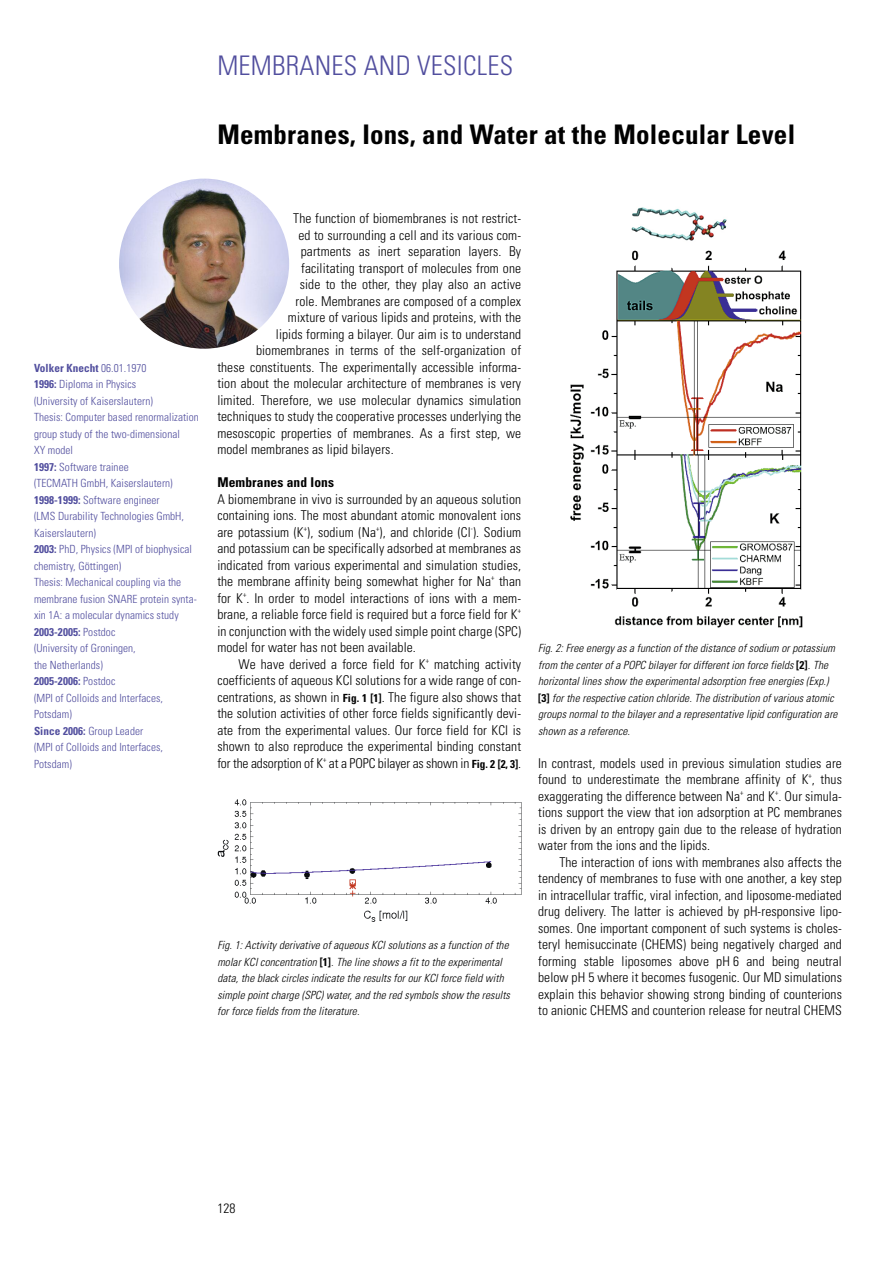
<style>
.page{position:relative;width:893px;height:1263px;background:#fff}
.page>*{position:absolute;margin:0;border:0;box-sizing:border-box;transform-origin:0 0}
.t1{font:700 condensed 27px "Univers";letter-spacing:.01em;color:#000}
.t2{font:300 condensed 27px "Univers";letter-spacing:.01em;color:#514e9e}
.t3{font:300 condensed 13.5px/16.5px "Univers";letter-spacing:.01em;color:#000;text-align:justify}
.t4{font:700 condensed 13.5px "Univers";letter-spacing:.01em;color:#000}
.t5{font:italic 300 condensed 11.25px/16.5px "Univers";letter-spacing:.01em;color:#000}
.t6{font:300 condensed 11.25px/16.5px "Univers";letter-spacing:.005em;color:#514e9e}
.s1{font-weight:700}
.s2{font-weight:700;font-size:11.25px}
.s3{font-weight:700;font-style:normal}
</style>
<div class="page">
<img style="left:119px;top:179px;width:170px;height:170px;border-radius:50%">
<img style="left:217px;top:799px;width:304px;height:123px">
<img style="left:570px;top:207px;width:233px;height:421px">
<h1 class="t2" style="left:217px;top:55px;width:297px">MEMBRANES AND VESICLES</h1>
<h1 class="t1" style="left:217px;top:125px;width:579px">Membranes, Ions, and Water at the Molecular Level</h1>
<p class="t6" style="left:34px;top:360px;width:166px"><span class="s1">Volker Knecht</span> 06.01.1970<br><span class="s1">1996:</span> Diploma in Physics<br>(University of Kaiserslautern)<br>Thesis: Computer based renormalization group study of the two-dimensional<br>XY model<br><span class="s1">1997:</span> Software trainee<br>(TECMATH GmbH, Kaiserslautern)<br><span class="s1">1998-1999:</span> Software engineer<br>(LMS Durability Technologies GmbH,<br>Kaiserslautern)<br><span class="s1">2003:</span> PhD, Physics (MPI of biophysical chemistry, Göttingen)<br>Thesis: Mechanical coupling via the membrane fusion SNARE protein synta&shy;xin 1A: a molecular dynamics study<br><span class="s1">2003-2005:</span> Postdoc<br>(University of Groningen,<br>the Netherlands)<br><span class="s1">2005-2006:</span> Postdoc<br>(MPI of Colloids and Interfaces,<br>Potsdam)<br><span class="s1">Since 2006:</span> Group Leader<br>(MPI of Colloids and Interfaces,<br>Potsdam)</p>
<p class="t3" style="left:293px;top:211px;width:229px">The function of biomembranes is not restrict-</p>
<p class="t3" style="left:298px;top:228px;width:224px">ed to surrounding a cell and its various com-</p>
<p class="t3" style="left:301px;top:244px;width:222px">partments as inert separation layers. By</p>
<p class="t3" style="left:301px;top:261px;width:221px">facilitating transport of molecules from one</p>
<p class="t3" style="left:300px;top:277px;width:223px">side to the other, they play also an active</p>
<p class="t3" style="left:296px;top:294px;width:227px">role. Membranes are composed of a complex</p>
<p class="t3" style="left:288px;top:310px;width:235px">mixture of various lipids and proteins, with the</p>
<p class="t3" style="left:276px;top:327px;width:247px">lipids forming a bilayer. Our aim is to understand</p>
<p class="t3" style="left:256px;top:343px;width:267px">biomembranes in terms of the self-organization of</p>
<p class="t3" style="left:217px;top:360px;width:305px">these constituents. The experimentally accessible informa-</p>
<p class="t3" style="left:217px;top:376px;width:305px">tion about the molecular architecture of membranes is very</p>
<p class="t3" style="left:217px;top:393px;width:305px">limited. Therefore, we use molecular dynamics simulation</p>
<p class="t3" style="left:217px;top:409px;width:305px">techniques to study the cooperative processes underlying the</p>
<p class="t3" style="left:217px;top:426px;width:305px">mesoscopic properties of membranes. As a first step, we</p>
<p class="t3" style="left:217px;top:442px;width:178px">model membranes as lipid bilayers.</p>
<p class="t4" style="left:217px;top:477px;width:118px">Membranes and Ions</p>
<p class="t3" style="left:217px;top:492px;width:305px">A biomembrane in vivo is surrounded by an aqueous solution containing ions. The most abundant atomic monovalent ions are potassium (K<sup>+</sup>), sodium (Na<sup>+</sup>), and chloride (Cl<sup>-</sup>). Sodium and potassium can be specifically adsorbed at membranes as indicated from various experimental and simulation studies, the membrane affinity being somewhat higher for Na<sup>+</sup> than for K<sup>+</sup>. In order to model interactions of ions with a mem&shy;brane, a reliable force field is required but a force field for K<sup>+ </sup>in conjunction with the widely used simple point charge (SPC) model for water has not been available.</p>
<p class="t3" style="left:217px;top:657px;width:305px;text-indent:21px">We have derived a force field for K<sup>+</sup> matching activity coefficients of aqueous KCl solutions for a wide range of con&shy;centrations, as shown in <span class="s2">Fig. 1 [1]</span>. The figure also shows that the solution activities of other force fields significantly devi&shy;ate from the experimental values. Our force field for KCl is shown to also reproduce the experimental binding constant for the adsorption of K<sup>+</sup> at a POPC bilayer as shown in <span class="s2">Fig. 2 [2, 3]</span>.</p>
<p class="t5" style="left:217px;top:938px;width:294px">Fig. 1: Activity derivative of aqueous KCl solutions as a function of the molar KCl concentration <span class="s3">[1]</span>. The line shows a fit to the experimental data, the black circles indicate the results for our KCl force field with simple point charge (SPC) water, and the red symbols show the results for force fields from the literature.</p>
<p class="t5" style="left:538px;top:641px;width:301px">Fig. 2: Free energy as a function of the distance of sodium or potassium from the center of a POPC bilayer for different ion force fields <span class="s3">[2]</span>. The horizontal lines show the experimental adsorption free energies (Exp.) <span class="s3">[3]</span> for the respective cation chloride. The distribution of various atomic groups normal to the bilayer and a representative lipid configuration are shown as a reference.</p>
<p class="t3" style="left:538px;top:756px;width:305px">In contrast, models used in previous simulation studies are found to underestimate the membrane affinity of K<sup>+</sup>, thus exaggerating the difference between Na<sup>+</sup> and K<sup>+</sup>. Our simula&shy;tions support the view that ion adsorption at PC membranes is driven by an entropy gain due to the release of hydration water from the ions and the lipids.</p>
<p class="t3" style="left:538px;top:855px;width:305px;text-indent:21px">The interaction of ions with membranes also affects the tendency of membranes to fuse with one another, a key step in intracellular traffic, viral infection, and liposome-mediated drug delivery. The latter is achieved by pH-responsive lipo&shy;somes. One important component of such systems is choles&shy;teryl hemisuccinate (CHEMS) being negatively charged and forming stable liposomes above pH 6 and being neutral below pH 5 where it becomes fusogenic. Our MD simulations explain this behavior showing strong binding of counterions to anionic CHEMS and counterion release for neutral CHEMS</p>
<p class="t3" style="left:217px;top:1201px;width:20px">128</p>
</div>
